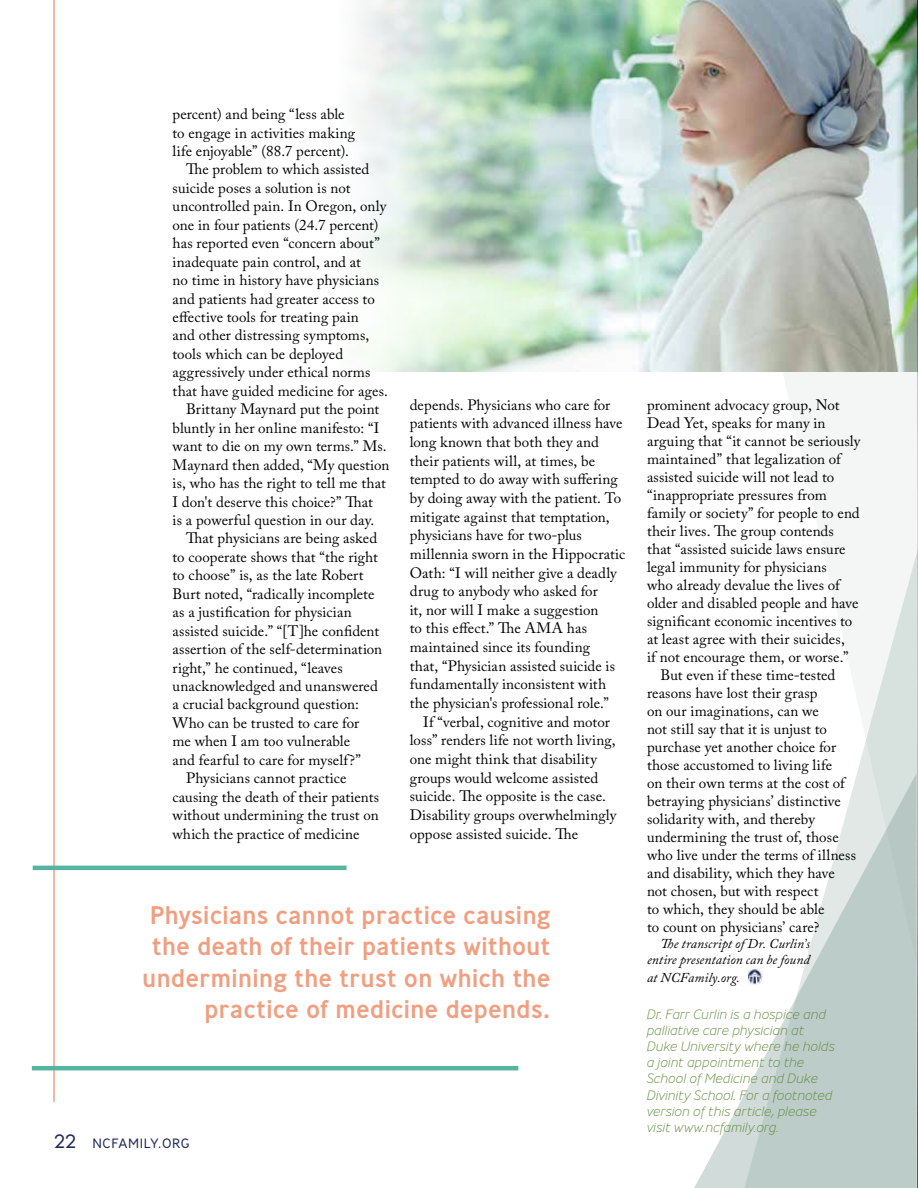
<style>
.page{position:relative;width:918px;height:1188px;background:#fff}
.page>*{position:absolute;margin:0;border:0;box-sizing:border-box;transform-origin:0 0}
.t1{font:500 25.5px/31.5px "Ministry";letter-spacing:-.005em;color:#f09f81;text-align:right}
.t2{font:15px/18.6px "Adobe Caslon Pro";letter-spacing:.005em;color:#000}
.t3{font:italic 200 13.5px/16.2px "Ministry";letter-spacing:.005em;color:#648a3b}
.t4{font:italic 13.5px/16.2px "Adobe Caslon Pro";letter-spacing:.005em;color:#000;text-align:right}
.t5{font:300 13.5px "Ministry";letter-spacing:.05em;color:#1f2957}
.s1{font-size:19.5px}
</style>
<div class="page">
<svg style="left:694px;top:1101px;width:47px;height:87px"></svg>
<svg style="left:783px;top:372px;width:134px;height:176px;fill:#f3f6f5"></svg>
<svg style="left:741px;top:548px;width:176px;height:640px"></svg>
<img style="left:357px;top:0;width:560px;height:372px">
<img style="left:917px;top:0;width:1px;height:1188px">
<img style="left:747px;top:967px;width:16px;height:18px">
<hr style="left:53px;top:0;width:2px;height:1102px;background:#f09f81">
<hr style="left:33px;top:866px;width:314px;height:4px;background:#58b3a1">
<hr style="left:32px;top:1066px;width:486px;height:4px;background:#58b3a1">
<p class="t2" style="left:173px;top:105px;width:174px">percent) and being “less able</p>
<p class="t2" style="left:173px;top:123px;width:184px">to engage in activities making</p>
<p class="t2" style="left:173px;top:141px;width:178px">life enjoyable” (88.7 percent).</p>
<p class="t2" style="left:186px;top:160px;width:185px">The problem to which assisted</p>
<p class="t2" style="left:173px;top:178px;width:179px">suicide poses a solution is not</p>
<p class="t2" style="left:173px;top:197px;width:215px">uncontrolled pain. In Oregon, only</p>
<p class="t2" style="left:173px;top:215px;width:207px">one in four patients (24.7 percent)</p>
<p class="t2" style="left:173px;top:234px;width:209px">has reported even “concern about”</p>
<p class="t2" style="left:173px;top:252px;width:190px">inadequate pain control, and at</p>
<p class="t2" style="left:173px;top:271px;width:208px">no time in history have physicians</p>
<p class="t2" style="left:173px;top:289px;width:204px">and patients had greater access to</p>
<p class="t2" style="left:173px;top:308px;width:188px">effective tools for treating pain</p>
<p class="t2" style="left:173px;top:326px;width:198px">and other distressing symptoms,</p>
<p class="t2" style="left:173px;top:344px;width:172px">tools which can be deployed</p>
<p class="t2" style="left:173px;top:363px;width:199px">aggressively under ethical norms</p>
<p class="t2" style="left:173px;top:381px;width:217px">that have guided medicine for ages.</p>
<p class="t2" style="left:186px;top:400px;width:195px">Brittany Maynard put the point</p>
<p class="t2" style="left:173px;top:418px;width:208px">bluntly in her online manifesto: “I</p>
<p class="t2" style="left:173px;top:437px;width:216px">want to die on my own terms.” Ms.</p>
<p class="t2" style="left:173px;top:455px;width:218px">Maynard then added, “My question</p>
<p class="t2" style="left:173px;top:474px;width:215px">is, who has the right to tell me that</p>
<p class="t2" style="left:173px;top:492px;width:202px">I don't deserve this choice?” That</p>
<p class="t2" style="left:173px;top:510px;width:203px">is a powerful question in our day.</p>
<p class="t2" style="left:186px;top:529px;width:193px">That physicians are being asked</p>
<p class="t2" style="left:173px;top:547px;width:207px">to cooperate shows that “the right</p>
<p class="t2" style="left:173px;top:566px;width:192px">to choose” is, as the late Robert</p>
<p class="t2" style="left:173px;top:584px;width:203px">Burt noted, “radically incomplete</p>
<p class="t2" style="left:173px;top:603px;width:181px">as a justification for physician</p>
<p class="t2" style="left:173px;top:621px;width:208px">assisted suicide.” “[T]he confident</p>
<p class="t2" style="left:173px;top:640px;width:211px">assertion of the self-determination</p>
<p class="t2" style="left:173px;top:658px;width:172px">right,” he continued, “leaves</p>
<p class="t2" style="left:173px;top:677px;width:207px">unacknowledged and unanswered</p>
<p class="t2" style="left:173px;top:695px;width:188px">a crucial background question:</p>
<p class="t2" style="left:173px;top:713px;width:188px">Who can be trusted to care for</p>
<p class="t2" style="left:173px;top:732px;width:179px">me when I am too vulnerable</p>
<p class="t2" style="left:173px;top:750px;width:190px">and fearful to care for myself?”</p>
<p class="t2" style="left:186px;top:769px;width:162px">Physicians cannot practice</p>
<p class="t2" style="left:173px;top:787px;width:208px">causing the death of their patients</p>
<p class="t2" style="left:173px;top:806px;width:208px">without undermining the trust on</p>
<p class="t2" style="left:173px;top:824px;width:189px">which the practice of medicine</p>
<p class="t2" style="left:410px;top:395px;width:217px">depends. Physicians who care for patients with advanced illness have long known that both they and their patients will, at times, be tempted to do away with suffering by doing away with the patient. To mitigate against that temptation, physicians have for two-plus millennia sworn in the Hippocratic<br>Oath: “I will neither give a deadly drug to anybody who asked for<br>it, nor will I make a suggestion<br>to this effect.” The AMA has maintained since its founding<br>that, “Physician assisted suicide is fundamentally inconsistent with the physician's professional role.”</p>
<p class="t2" style="left:410px;top:712px;width:208px;text-indent:14px">If “verbal, cognitive and motor loss” renders life not worth living, one might think that disability groups would welcome assisted suicide. The opposite is the case.<br>Disability groups overwhelmingly oppose assisted suicide. The</p>
<h1 class="t1" style="left:142px;top:899px;width:410px">Physicians cannot practice causing the death of their patients without undermining the trust on which the practice of medicine depends.</h1>
<p class="t5" style="left:54px;top:1134px;width:137px"><span class="s1">22</span> NCFAMILY.ORG</p>
<p class="t2" style="left:647px;top:395px;width:194px">prominent advocacy group, Not</p>
<p class="t2" style="left:647px;top:413px;width:180px">Dead Yet, speaks for many in</p>
<p class="t2" style="left:647px;top:431px;width:215px">arguing that “it cannot be seriously</p>
<p class="t2" style="left:647px;top:449px;width:195px">maintained” that legalization of</p>
<p class="t2" style="left:647px;top:467px;width:189px">assisted suicide will not lead to</p>
<p class="t2" style="left:647px;top:485px;width:181px">“inappropriate pressures from</p>
<p class="t2" style="left:647px;top:503px;width:214px">family or society” for people to end</p>
<p class="t2" style="left:647px;top:521px;width:188px">their lives. The group contends</p>
<p class="t2" style="left:647px;top:539px;width:200px">that “assisted suicide laws ensure</p>
<p class="t2" style="left:647px;top:557px;width:181px">legal immunity for physicians</p>
<p class="t2" style="left:647px;top:575px;width:194px">who already devalue the lives of</p>
<p class="t2" style="left:647px;top:593px;width:213px">older and disabled people and have</p>
<p class="t2" style="left:647px;top:611px;width:207px">significant economic incentives to</p>
<p class="t2" style="left:647px;top:629px;width:199px">at least agree with their suicides,</p>
<p class="t2" style="left:647px;top:647px;width:203px">if not encourage them, or worse.”</p>
<p class="t2" style="left:661px;top:665px;width:176px">But even if these time-tested</p>
<p class="t2" style="left:647px;top:683px;width:172px">reasons have lost their grasp</p>
<p class="t2" style="left:647px;top:701px;width:173px">on our imaginations, can we</p>
<p class="t2" style="left:647px;top:719px;width:181px">not still say that it is unjust to</p>
<p class="t2" style="left:647px;top:737px;width:191px">purchase yet another choice for</p>
<p class="t2" style="left:647px;top:755px;width:187px">those accustomed to living life</p>
<p class="t2" style="left:647px;top:773px;width:199px">on their own terms at the cost of</p>
<p class="t2" style="left:647px;top:791px;width:195px">betraying physicians’ distinctive</p>
<p class="t2" style="left:647px;top:809px;width:170px">solidarity with, and thereby</p>
<p class="t2" style="left:647px;top:827px;width:193px">undermining the trust of, those</p>
<p class="t2" style="left:647px;top:845px;width:210px">who live under the terms of illness</p>
<p class="t2" style="left:647px;top:863px;width:189px">and disability, which they have</p>
<p class="t2" style="left:647px;top:881px;width:173px">not chosen, but with respect</p>
<p class="t2" style="left:647px;top:899px;width:179px">to which, they should be able</p>
<p class="t2" style="left:647px;top:917px;width:174px">to count on physicians’ care?</p>
<p class="t4" style="left:647px;top:935px;width:165px">The transcript of Dr. Curlin’s entire presentation can be found</p>
<p class="t4" style="left:647px;top:969px;width:94px">at NCFamily.org.</p>
<p class="t3" style="left:647px;top:1006px;width:190px">Dr. Farr Curlin is a hospice and palliative care physician at<br>Duke University where he holds a joint appointment to the<br>School of Medicine and Duke<br>Divinity School. For a footnoted version of this article, please visit www.ncfamily.org.</p>
</div>
